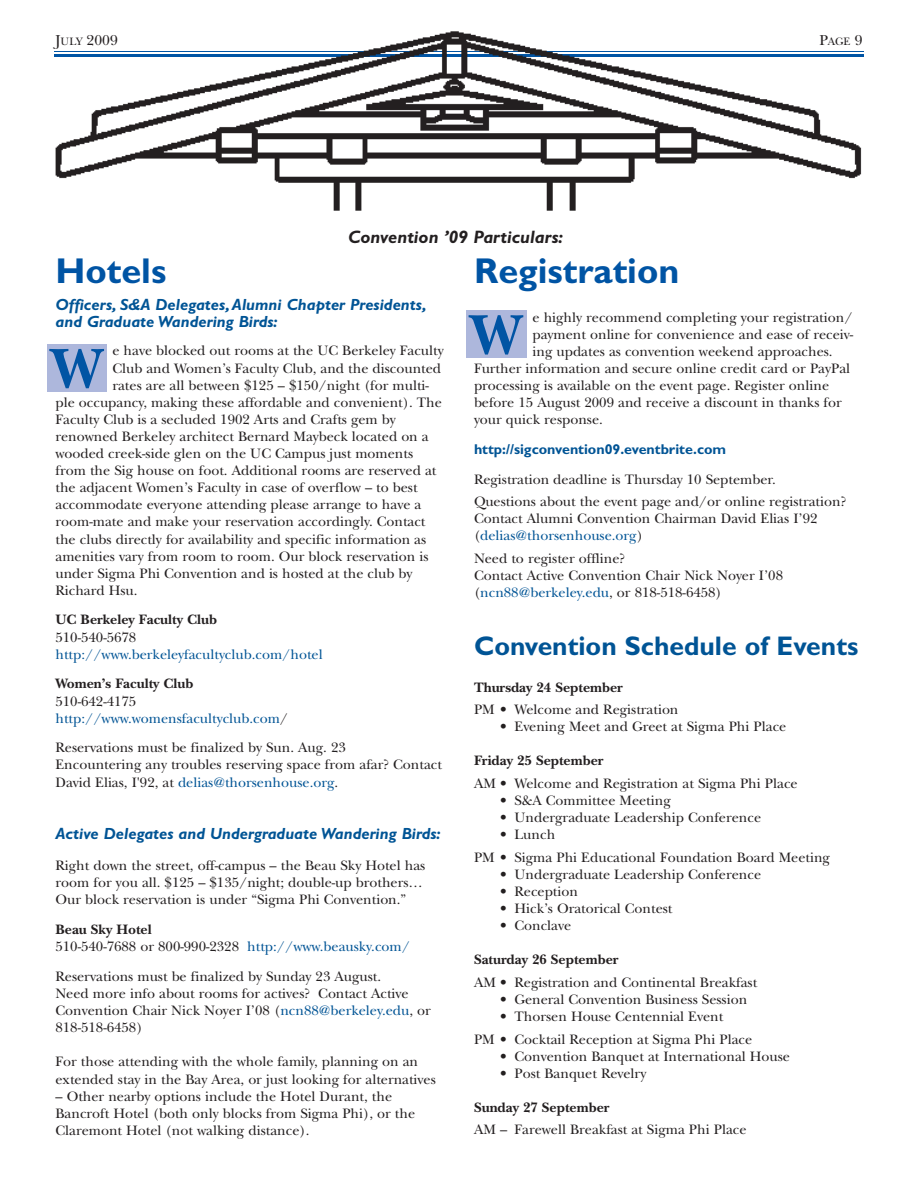
<style>
.page{position:relative;width:918px;height:1188px;background:#fff}
.page>*{position:absolute;margin:0;border:0;box-sizing:border-box;transform-origin:0 0}
.t1{font:700 58.5px "New Baskerville";color:#0054a4}
.t2{font:700 36px "Gill Sans";color:#0054a4}
.t3{font:700 27px "Gill Sans";color:#005495}
.t4{font:italic 700 18px "Gill Sans";color:#231f20}
.t5{font:italic 700 16.2px/17.2px "Gill Sans";color:#005495}
.t6{font:15px "New Baskerville";color:#231f20}
.t7{font:14.25px/17.1px "New Baskerville";color:#231f20}
.t8{font:700 14.25px "New Baskerville";color:#231f20}
.t9{font:14.25px/17.1px "New Baskerville";color:#005495}
.t10{font:700 14.25px "Gill Sans";color:#005495}
.t11{font:11.25px "New Baskerville";color:#231f20}
.s1{font-size:11.25px}
.s2{font-size:15px}
.s3{color:#231f20}
.s4{color:#005495}
.s5{font-weight:700}
</style>
<div class="page">
<img style="left:54px;top:31px;width:810px;height:180px">
<div style="left:47px;top:344px;width:59px;height:48px;background:#adb7dc"></div>
<div style="left:466px;top:310px;width:60px;height:48px;background:#adb7dc"></div>
<p class="t6" style="left:56px;top:35px;width:64px">J<span class="s1">ULY</span> 2009</p>
<p class="t11" style="left:820px;top:38px;width:44px"><span class="s2">P</span>AGE <span class="s2">9</span></p>
<p class="t4" style="left:348px;top:231px;width:217px">Convention ’09 Particulars:</p>
<h2 class="t2" style="left:56px;top:258px;width:112px">Hotels</h2>
<p class="t5" style="left:56px;top:297px;width:373px">Officers, S&amp;A Delegates,Alumni Chapter Presidents, and Graduate Wandering Birds:</p>
<p class="t7" style="left:112px;top:344px;width:333px">e have blocked out rooms at the UC Berkeley Faculty</p>
<p class="t7" style="left:112px;top:361px;width:330px">Club and Women’s Faculty Club, and the discounted</p>
<p class="t7" style="left:112px;top:378px;width:318px">rates are all between $125 – $150/night (for multi-</p>
<p class="t7" style="left:55px;top:395px;width:388px">ple occupancy, making these affordable and convenient). The</p>
<p class="t7" style="left:55px;top:412px;width:342px">Faculty Club is a secluded 1902 Arts and Crafts gem by</p>
<p class="t7" style="left:55px;top:430px;width:375px">renowned Berkeley architect Bernard Maybeck located on a</p>
<p class="t7" style="left:55px;top:447px;width:359px">wooded creek-side glen on the UC Campus just moments</p>
<p class="t7" style="left:55px;top:464px;width:382px">from the Sig house on foot. Additional rooms are reserved at</p>
<p class="t7" style="left:55px;top:481px;width:364px">the adjacent Women’s Faculty in case of overflow – to best</p>
<p class="t7" style="left:55px;top:498px;width:367px">accommodate everyone attending please arrange to have a</p>
<p class="t7" style="left:55px;top:515px;width:372px">room-mate and make your reservation accordingly. Contact</p>
<p class="t7" style="left:55px;top:532px;width:372px">the clubs directly for availability and specific information as</p>
<p class="t7" style="left:55px;top:549px;width:375px">amenities vary from room to room. Our block reservation is</p>
<p class="t7" style="left:55px;top:566px;width:358px">under Sigma Phi Convention and is hosted at the club by</p>
<p class="t7" style="left:55px;top:583px;width:84px">Richard Hsu.</p>
<p class="t8" style="left:55px;top:615px;width:163px">UC Berkeley Faculty Club</p>
<p class="t7" style="left:55px;top:630px;width:82px">510-540-5678</p>
<p class="t9" style="left:55px;top:647px;width:269px">http://www.berkeleyfacultyclub.com/hotel</p>
<p class="t8" style="left:55px;top:679px;width:139px">Women’s Faculty Club</p>
<p class="t9" style="left:55px;top:694px;width:234px"><span class="s3">510-642-4175 </span>http://www.womensfacultyclub.com<span class="s3">/</span></p>
<p class="t7" style="left:55px;top:741px;width:388px">Reservations must be finalized by Sun. Aug. 23<br>Encountering any troubles reserving space from afar? Contact<br>David Elias, I'92, at <span class="s4">delias@thorsenhouse.org</span>.</p>
<p class="t5" style="left:55px;top:826px;width:387px">Active Delegates and Undergraduate Wandering Birds:</p>
<p class="t7" style="left:55px;top:859px;width:371px">Right down the street, off-campus – the Beau Sky Hotel has room for you all. $125 – $135/night; double-up brothers…<br>Our block reservation is under “Sigma Phi Convention.”</p>
<p class="t7" style="left:55px;top:923px;width:356px"><span class="s5">Beau Sky Hotel<br></span>510-540-7688 or 800-990-2328 <span class="s4">http://www.beausky.com/</span></p>
<p class="t7" style="left:55px;top:970px;width:377px">Reservations must be finalized by Sunday 23 August.<br>Need more info about rooms for actives? Contact Active Convention Chair Nick Noyer I’08 (<span class="s4">ncn88@berkeley.edu</span>, or 818-518-6458)</p>
<p class="t7" style="left:55px;top:1055px;width:382px">For those attending with the whole family, planning on an extended stay in the Bay Area, or just looking for alternatives</p>
<p class="t7" style="left:55px;top:1089px;width:361px">– Other nearby options include the Hotel Durant, the<br>Bancroft Hotel (both only blocks from Sigma Phi), or the<br>Claremont Hotel (not walking distance).</p>
<h1 class="t1" style="left:51px;top:348px;width:53px">W</h1>
<h2 class="t2" style="left:474px;top:258px;width:207px">Registration</h2>
<h1 class="t1" style="left:470px;top:314px;width:53px">W</h1>
<p class="t7" style="left:533px;top:310px;width:322px">e highly recommend completing your registration/</p>
<p class="t7" style="left:533px;top:327px;width:322px">payment online for convenience and ease of receiv-</p>
<p class="t7" style="left:533px;top:344px;width:302px">ing updates as convention weekend approaches.</p>
<p class="t7" style="left:474px;top:362px;width:378px">Further information and secure online credit card or PayPal</p>
<p class="t7" style="left:474px;top:379px;width:357px">processing is available on the event page. Register online</p>
<p class="t7" style="left:474px;top:396px;width:369px">before 15 August 2009 and receive a discount in thanks for</p>
<p class="t7" style="left:474px;top:413px;width:130px">your quick response.</p>
<p class="t10" style="left:474px;top:444px;width:254px">http://sigconvention09.eventbrite.com</p>
<p class="t7" style="left:474px;top:470px;width:374px;line-height:22.5px">Registration deadline is Thursday 10 September.<br>Questions about the event page and/or online registration?</p>
<p class="t7" style="left:474px;top:512px;width:345px">Contact Alumni Convention Chairman David Elias I’92 (<span class="s4">delias@thorsenhouse.org</span>)</p>
<p class="t7" style="left:474px;top:551px;width:311px">Need to register offline?<br>Contact Active Convention Chair Nick Noyer I’08 (<span class="s4">ncn88@berkeley.edu</span>, or 818-518-6458)</p>
<h3 class="t3" style="left:474px;top:637px;width:386px">Convention Schedule of Events</h3>
<p class="t8" style="left:474px;top:682px;width:150px">Thursday 24 September</p>
<p class="t7" style="left:474px;top:703px;width:206px">PM • Welcome and Registration</p>
<p class="t7" style="left:500px;top:720px;width:288px">• Evening Meet and Greet at Sigma Phi Place</p>
<p class="t8" style="left:474px;top:756px;width:131px">Friday 25 September</p>
<p class="t7" style="left:474px;top:776px;width:325px">AM • Welcome and Registration at Sigma Phi Place</p>
<p class="t7" style="left:500px;top:794px;width:172px">• S&amp;A Committee Meeting</p>
<p class="t7" style="left:500px;top:811px;width:263px">• Undergraduate Leadership Conference</p>
<p class="t7" style="left:474px;top:825px;width:358px;line-height:22.5px;text-indent:26px">• Lunch<br>PM • Sigma Phi Educational Foundation Board Meeting</p>
<p class="t7" style="left:500px;top:867px;width:263px">• Undergraduate Leadership Conference</p>
<p class="t7" style="left:500px;top:884px;width:80px">• Reception</p>
<p class="t7" style="left:500px;top:902px;width:174px">• Hick’s Oratorical Contest</p>
<p class="t7" style="left:500px;top:919px;width:73px">• Conclave</p>
<p class="t8" style="left:474px;top:955px;width:146px">Saturday 26 September</p>
<p class="t7" style="left:474px;top:975px;width:285px">AM • Registration and Continental Breakfast</p>
<p class="t7" style="left:500px;top:992px;width:249px">• General Convention Business Session</p>
<p class="t7" style="left:474px;top:1007px;width:280px;line-height:22.5px;text-align:center">• Thorsen House Centennial Event<br>PM • Cocktail Reception at Sigma Phi Place</p>
<p class="t7" style="left:500px;top:1049px;width:292px">• Convention Banquet at International House</p>
<p class="t7" style="left:500px;top:1066px;width:148px">• Post Banquet Revelry</p>
<p class="t8" style="left:474px;top:1102px;width:137px">Sunday 27 September</p>
<p class="t7" style="left:474px;top:1123px;width:274px">AM – Farewell Breakfast at Sigma Phi Place</p>
</div>
